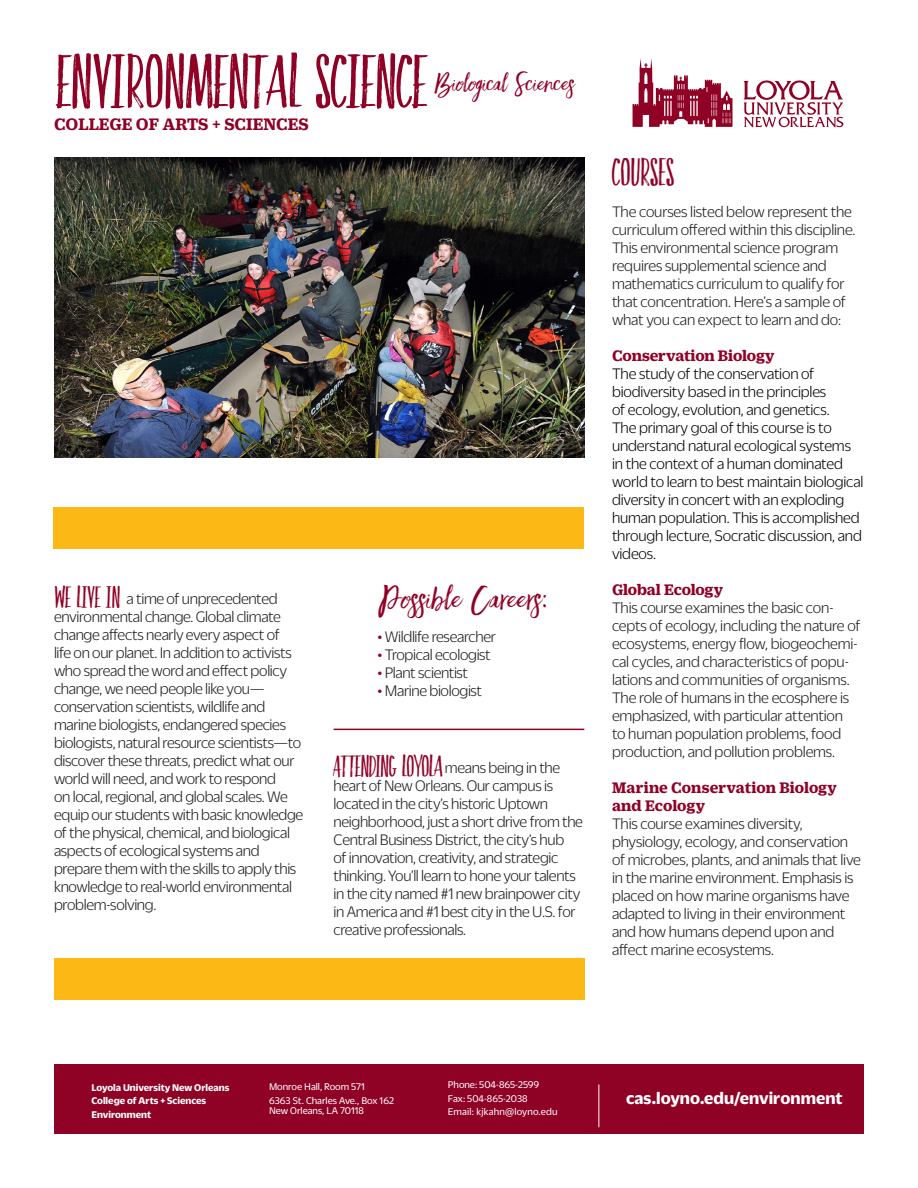
<style>
.page{position:relative;width:918px;height:1188px;background:#fff}
.page>*{position:absolute;margin:0;border:0;box-sizing:border-box;transform-origin:0 0}
.t1{font:52.5px "Faith And Glory Two";color:#900126}
.t2{font:27px "Faith And Glory One";letter-spacing:.015em;color:#900126}
.t3{font:27px "Faith And Glory Two";letter-spacing:-.005em;color:#900126}
.t4{font:21px "Faith And Glory Two";letter-spacing:-.02em;color:#900126}
.t5{font:21px "Faith And Glory One";letter-spacing:-.005em;color:#900126}
.t6{font:700 18px "Duplicate Sans";letter-spacing:.005em;color:#fff}
.t7{font:700 18px "Duplicate Ionic";color:#900126}
.t8{font:300 16.5px/18px "Duplicate Sans";letter-spacing:-.015em;color:#231f20}
.t9{font:300 16.5px/18px "Duplicate Sans";letter-spacing:-.01em;color:#040503}
.t10{font:700 16.5px/18px "Duplicate Ionic";letter-spacing:-.005em;color:#900126}
.t11{font:10.5px "Duplicate Sans";color:#fff}
.t12{font:700 10.5px "Duplicate Sans";color:#fff}
.t13{font:10.5px "Duplicate Sans";letter-spacing:.02em;color:#fff}
.s1{font-family:"Faith And Glory Two";font-weight:400;font-size:21px;color:#900126}
.s2{color:#900126}
.s3{font-family:"Duplicate Sans";font-weight:300;font-size:16.5px;color:#231f20}
.s4{font-family:"Duplicate Ionic";font-weight:700;color:#900126}
</style>
<div class="page">
<div style="left:53px;top:508px;width:531px;height:41px;background:#fcb814"></div>
<img style="left:54px;top:158px;width:531px;height:300px">
<div style="left:54px;top:1065px;width:810px;height:69px;background:#900126"></div>
<hr style="left:598px;top:1084px;width:1px;height:43px;background:#fff">
<svg style="left:633px;top:58px;width:100px;height:69px"></svg>
<svg style="left:743px;top:80px;width:100px;height:47px"></svg>
<hr style="left:334px;top:729px;width:250px;height:1px;background:#900126">
<div style="left:54px;top:959px;width:531px;height:41px;background:#fcb814"></div>
<p class="t1" style="left:56px;top:43px;width:372px">ENVIRONMENTAL SCIENCE</p>
<p class="t7" style="left:54px;top:111px;width:256px">COLLEGE OF ARTS + SCIENCES</p>
<p class="t5" style="left:433px;top:70px;width:143px">Biological Sciences</p>
<p class="t8" style="left:54px;top:589px;width:251px"><span class="s1">WE LIVE IN</span> a time of unprecedented environmental change. Global climate change affects nearly every aspect of<br>life on our planet. In addition to activists who spread the word and effect policy change, we need people like you— conservation scientists, wildlife and marine biologists, endangered species biologists, natural resource scientists—to discover these threats, predict what our world will need, and work to respond<br>on local, regional, and global scales. We equip our students with basic knowledge of the physical, chemical, and biological aspects of ecological systems and prepare them with the skills to apply this knowledge to real-world environmental problem-solving.</p>
<p class="t2" style="left:378px;top:580px;width:171px">Possible Careers:</p>
<p class="t8" style="left:378px;top:626px;width:120px"><span class="s2">•</span> Wildlife researcher</p>
<p class="t8" style="left:378px;top:644px;width:115px"><span class="s2">•</span> Tropical ecologist</p>
<p class="t8" style="left:378px;top:662px;width:92px"><span class="s2">•</span> Plant scientist</p>
<p class="t8" style="left:378px;top:680px;width:106px"><span class="s2">•</span> Marine biologist</p>
<p class="t4" style="left:334px;top:750px;width:228px">ATTENDING LOYOLA <span class="s3">means being in the</span></p>
<p class="t8" style="left:334px;top:775px;width:251px">heart of New Orleans. Our campus is located in the city’s historic Uptown neighborhood, just a short drive from the Central Business District, the city’s hub<br>of innovation, creativity, and strategic thinking. You’ll learn to hone your talents in the city named #1 new brainpower city in America and #1 best city in the U.S. for creative professionals.</p>
<p class="t3" style="left:612px;top:153px;width:64px">COURSES</p>
<p class="t8" style="left:612px;top:202px;width:245px">The courses listed below represent the curriculum offered within this discipline.<br>This environmental science program requires supplemental science and mathematics curriculum to qualify for that concentration. Here’s a sample of what you can expect to learn and do:</p>
<p class="t9" style="left:612px;top:346px;width:216px"><span class="s4">Conservation Biology<br></span>The study of the conservation of biodiversity based in the principles</p>
<p class="t9" style="left:612px;top:400px;width:253px">of ecology, evolution, and genetics.<br>The primary goal of this course is to understand natural ecological systems in the context of a human dominated world to learn to best maintain biological diversity in concert with an exploding human population. This is accomplished through lecture, Socratic discussion, and videos.</p>
<p class="t10" style="left:612px;top:580px;width:113px">Global Ecology</p>
<p class="t8" style="left:612px;top:598px;width:250px">This course examines the basic con&shy;cepts of ecology, including the nature of ecosystems, energy flow, biogeochemi&shy;cal cycles, and characteristics of popu&shy;lations and communities of organisms.<br>The role of humans in the ecosphere is emphasized, with particular attention to human population problems, food production, and pollution problems.</p>
<p class="t10" style="left:612px;top:778px;width:226px">Marine Conservation Biology and Ecology</p>
<p class="t8" style="left:612px;top:814px;width:251px">This course examines diversity, physiology, ecology, and conservation of microbes, plants, and animals that live in the marine environment. Emphasis is placed on how marine organisms have adapted to living in their environment and how humans depend upon and affect marine ecosystems.</p>
<p class="t12" style="left:91px;top:1080px;width:139px">Loyola University New Orleans</p>
<p class="t12" style="left:91px;top:1094px;width:116px">College of Arts + Sciences</p>
<p class="t12" style="left:91px;top:1107px;width:61px">Environment</p>
<p class="t11" style="left:269px;top:1080px;width:97px">Monroe Hall, Room 571</p>
<p class="t11" style="left:269px;top:1094px;width:127px">6363 St. Charles Ave., Box 162</p>
<p class="t11" style="left:269px;top:1104px;width:97px">New Orleans, LA 70118</p>
<p class="t11" style="left:448px;top:1078px;width:93px">Phone: 504-865-2599</p>
<p class="t11" style="left:448px;top:1092px;width:81px">Fax: 504-865-2038</p>
<p class="t13" style="left:448px;top:1105px;width:111px">Email: kjkahn@loyno.edu</p>
<p class="t6" style="left:626px;top:1086px;width:218px">cas.loyno.edu/environment</p>
</div>
